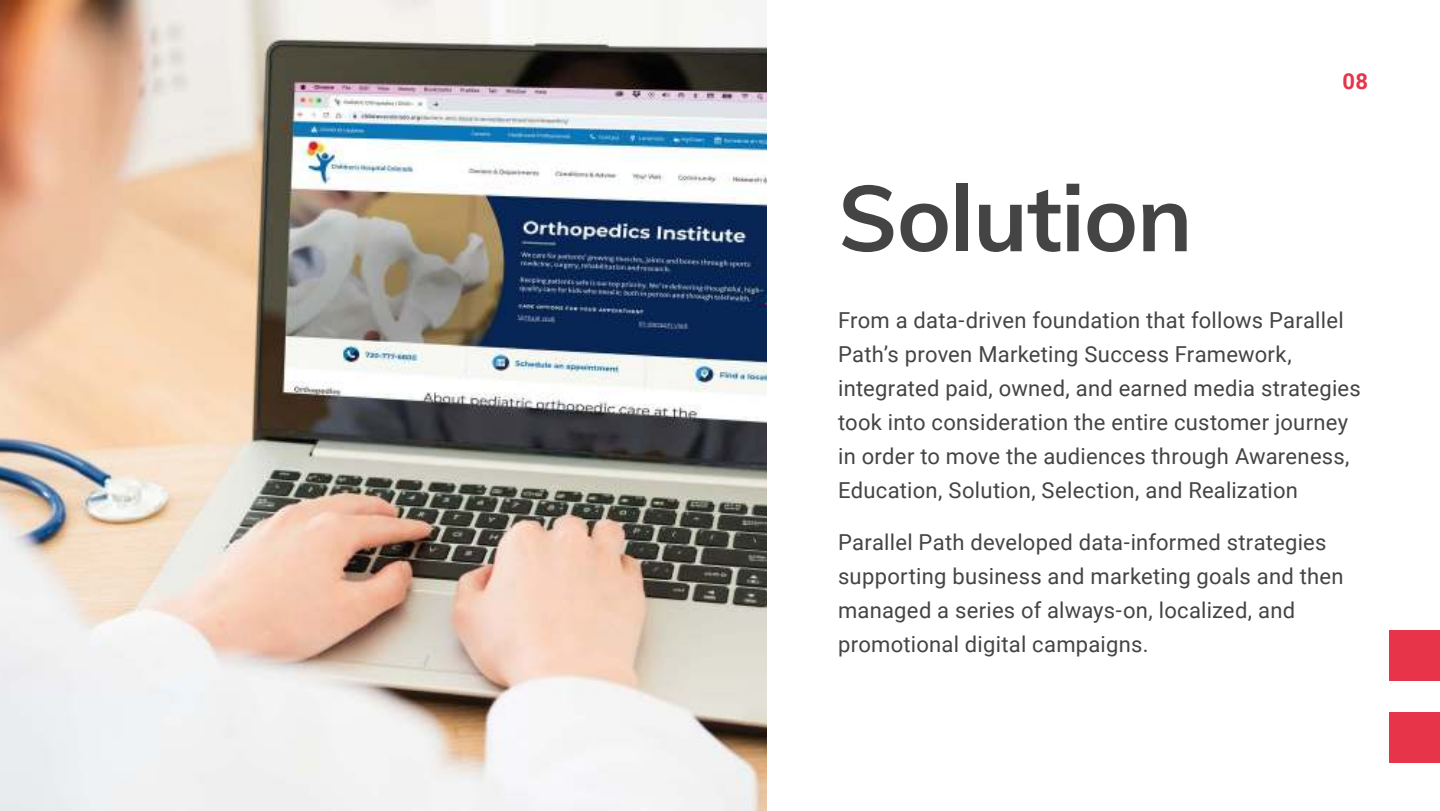
<style>
.page{position:relative;width:1440px;height:811px;background:#fff}
.page>*{position:absolute;margin:0;border:0;box-sizing:border-box;transform-origin:0 0}
.t1{font:700 92px "Muli";letter-spacing:-.01em;color:#444}
.t2{font:22px/34px "Roboto";letter-spacing:.01em;color:#444}
.t3{font:700 22px "Roboto";color:#e73449}
</style>
<div class="page">
<img style="left:0;top:0;width:766px;height:811px">
<div style="left:1390px;top:630px;width:50px;height:51px;background:#e73449"></div>
<div style="left:1390px;top:712px;width:50px;height:51px;background:#e73449"></div>
<h1 class="t1" style="left:838px;top:183px;width:356px">Solution</h1>
<p class="t3" style="left:1342px;top:72px;width:27px">08</p>
<p class="t2" style="left:838px;top:305px;width:524px">From a data-driven foundation that follows Parallel Path’s proven Marketing Success Framework, integrated paid, owned, and earned media strategies took into consideration the entire customer journey in order to move the audiences through Awareness, Education, Solution, Selection, and Realization</p>
<p class="t2" style="left:838px;top:527px;width:507px">Parallel Path developed data-informed strategies supporting business and marketing goals and then managed a series of always-on, localized, and promotional digital campaigns.</p>
</div>
